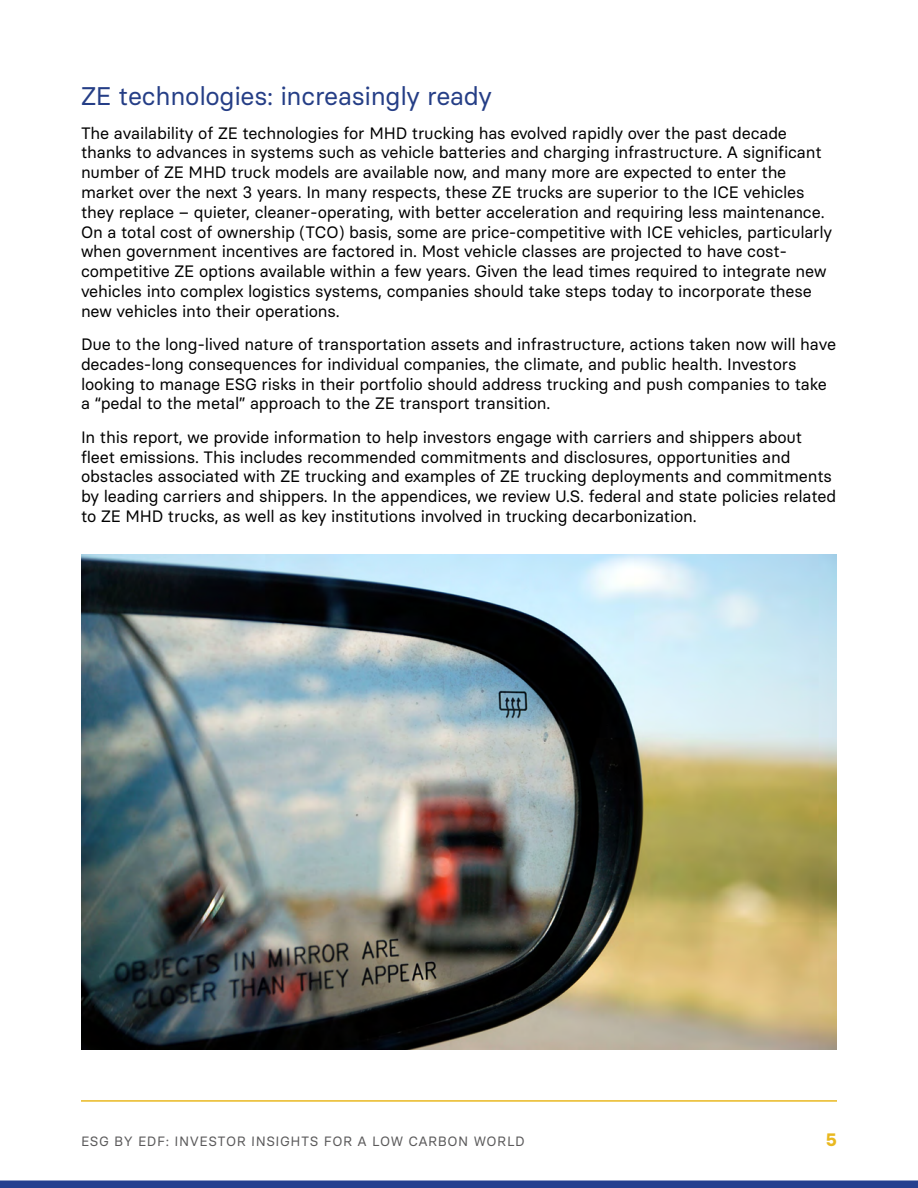
<style>
.page{position:relative;width:918px;height:1188px;background:#fff}
.page>*{position:absolute;margin:0;border:0;box-sizing:border-box;transform-origin:0 0}
.t1{font:25.5px "Basier Circle";letter-spacing:-.01em;color:#253e86}
.t2{font:700 18px "Basier Circle";color:#e9b820}
.t3{font:16.5px/19.8px "Basier Circle";letter-spacing:-.01em;color:#000}
.t4{font:13.5px "Basier Circle";color:#5b5a5b}
</style>
<div class="page">
<div style="left:0;top:1180px;width:918px;height:8px;background:#25408f"></div>
<hr style="left:81px;top:1100px;width:756px;height:2px;background:#e9b820">
<img style="left:81px;top:555px;width:756px;height:494px">
<h1 class="t1" style="left:81px;top:80px;width:412px">ZE technologies: increasingly ready</h1>
<p class="t3" style="left:81px;top:123px;width:753px">The availability of ZE technologies for MHD trucking has evolved rapidly over the past decade thanks to advances in systems such as vehicle batteries and charging infrastructure. A significant number of ZE MHD truck models are available now, and many more are expected to enter the market over the next 3 years. In many respects, these ZE trucks are superior to the ICE vehicles they replace – quieter, cleaner-operating, with better acceleration and requiring less maintenance.<br>On a total cost of ownership (TCO) basis, some are price-competitive with ICE vehicles, particularly when government incentives are factored in. Most vehicle classes are projected to have cost&shy;competitive ZE options available within a few years. Given the lead times required to integrate new vehicles into complex logistics systems, companies should take steps today to incorporate these new vehicles into their operations.</p>
<p class="t3" style="left:81px;top:334px;width:757px">Due to the long-lived nature of transportation assets and infrastructure, actions taken now will have decades-long consequences for individual companies, the climate, and public health. Investors looking to manage ESG risks in their portfolio should address trucking and push companies to take a “pedal to the metal” approach to the ZE transport transition.</p>
<p class="t3" style="left:81px;top:427px;width:757px">In this report, we provide information to help investors engage with carriers and shippers about fleet emissions. This includes recommended commitments and disclosures, opportunities and obstacles associated with ZE trucking and examples of ZE trucking deployments and commitments by leading carriers and shippers. In the appendices, we review U.S. federal and state policies related to ZE MHD trucks, as well as key institutions involved in trucking decarbonization.</p>
<p class="t4" style="left:81px;top:1133px;width:445px">ESG BY EDF: INVESTOR INSIGHTS FOR A LOW CARBON WORLD</p>
<p class="t2" style="left:826px;top:1129px;width:12px">5</p>
</div>
